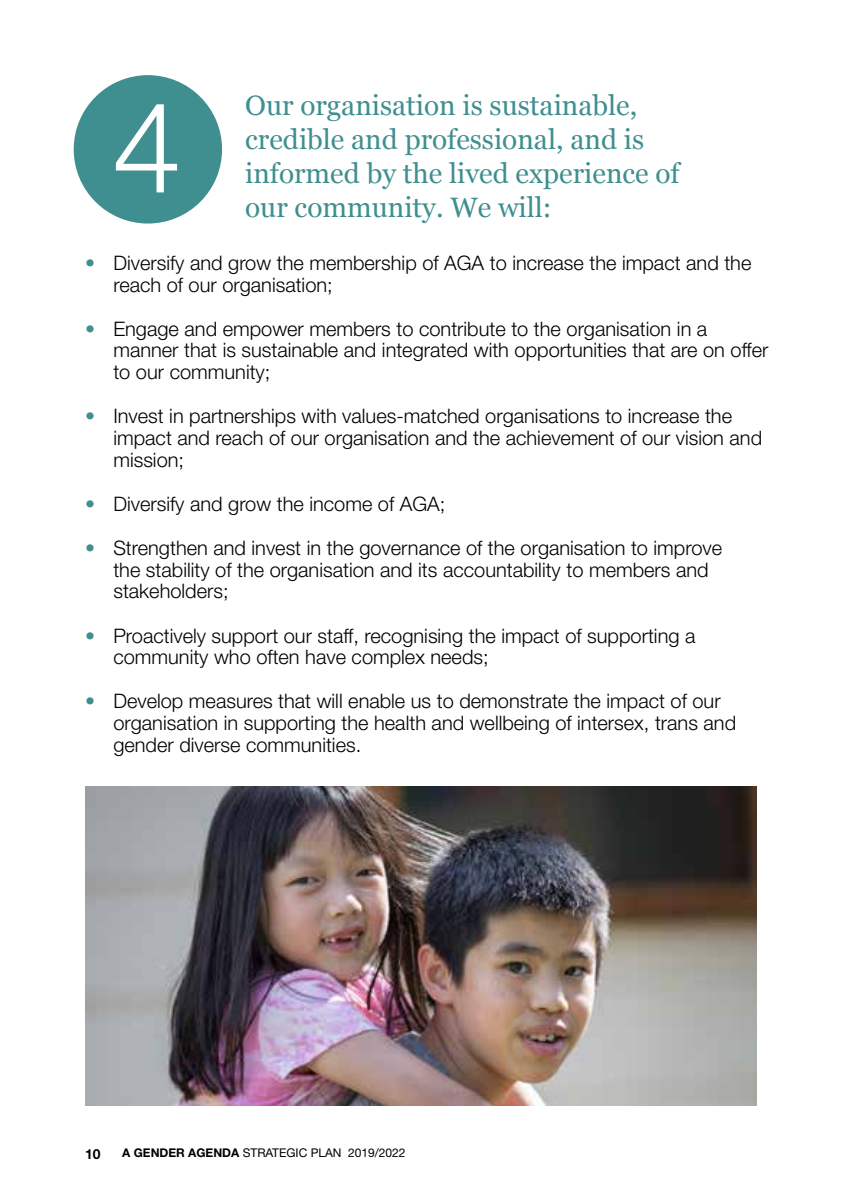
<style>
.page{position:relative;width:842px;height:1191px;background:#fff}
.page>*{position:absolute;margin:0;border:0;box-sizing:border-box;transform-origin:0 0}
.t1{font:300 125.8px "Helvetica Neue";color:#fff}
.t2{font:28px/34px "Georgia";color:#3f8f90}
.t3{font:300 20px/21.6px "Helvetica Neue";color:#000}
.t4{font:700 14px "Helvetica Neue";color:#000}
.t5{font:12px "Helvetica Neue";color:#000}
.s1{color:#3f8f90}
.s2{font-weight:700}
</style>
<div class="page">
<img style="left:85px;top:787px;width:672px;height:319px">
<div style="left:74px;top:75px;width:148px;height:148px;background:#3f8f90;border-radius:50%"></div>
<h1 class="t1" style="left:112px;top:71px;width:71px">4</h1>
<h2 class="t2" style="left:245px;top:87px;width:436px">Our organisation is sustainable, credible and professional, and is informed by the lived experience of</h2>
<h2 class="t2" style="left:245px;top:189px;width:308px">our community. We will:</h2>
<p class="t3" style="left:113px;top:252px;width:639px;text-indent:-28px"><span class="s1">•</span> Diversify and grow the membership of AGA to increase the impact and the reach of our organisation;</p>
<p class="t3" style="left:113px;top:317px;width:656px;text-indent:-28px"><span class="s1">•</span> Engage and empower members to contribute to the organisation in a manner that is sustainable and integrated with opportunities that are on offer to our community;</p>
<p class="t3" style="left:113px;top:405px;width:650px;text-indent:-28px"><span class="s1">•</span> Invest in partnerships with values-matched organisations to increase the impact and reach of our organisation and the achievement of our vision and mission;</p>
<p class="t3" style="left:85px;top:492px;width:362px"><span class="s1">•</span> Diversify and grow the income of AGA;</p>
<p class="t3" style="left:113px;top:537px;width:610px;text-indent:-28px"><span class="s1">•</span> Strengthen and invest in the governance of the organisation to improve the stability of the organisation and its accountability to members and stakeholders;</p>
<p class="t3" style="left:113px;top:624px;width:584px;text-indent:-28px"><span class="s1">•</span> Proactively support our staff, recognising the impact of supporting a community who often have complex needs;</p>
<p class="t3" style="left:113px;top:690px;width:624px;text-indent:-28px"><span class="s1">•</span> Develop measures that will enable us to demonstrate the impact of our organisation in supporting the health and wellbeing of intersex, trans and gender diverse communities.</p>
<p class="t4" style="left:85px;top:1145px;width:17px">10</p>
<p class="t5" style="left:122px;top:1145px;width:285px"><span class="s2">A GENDER AGENDA</span> STRATEGIC PLAN 2019/2022</p>
</div>
